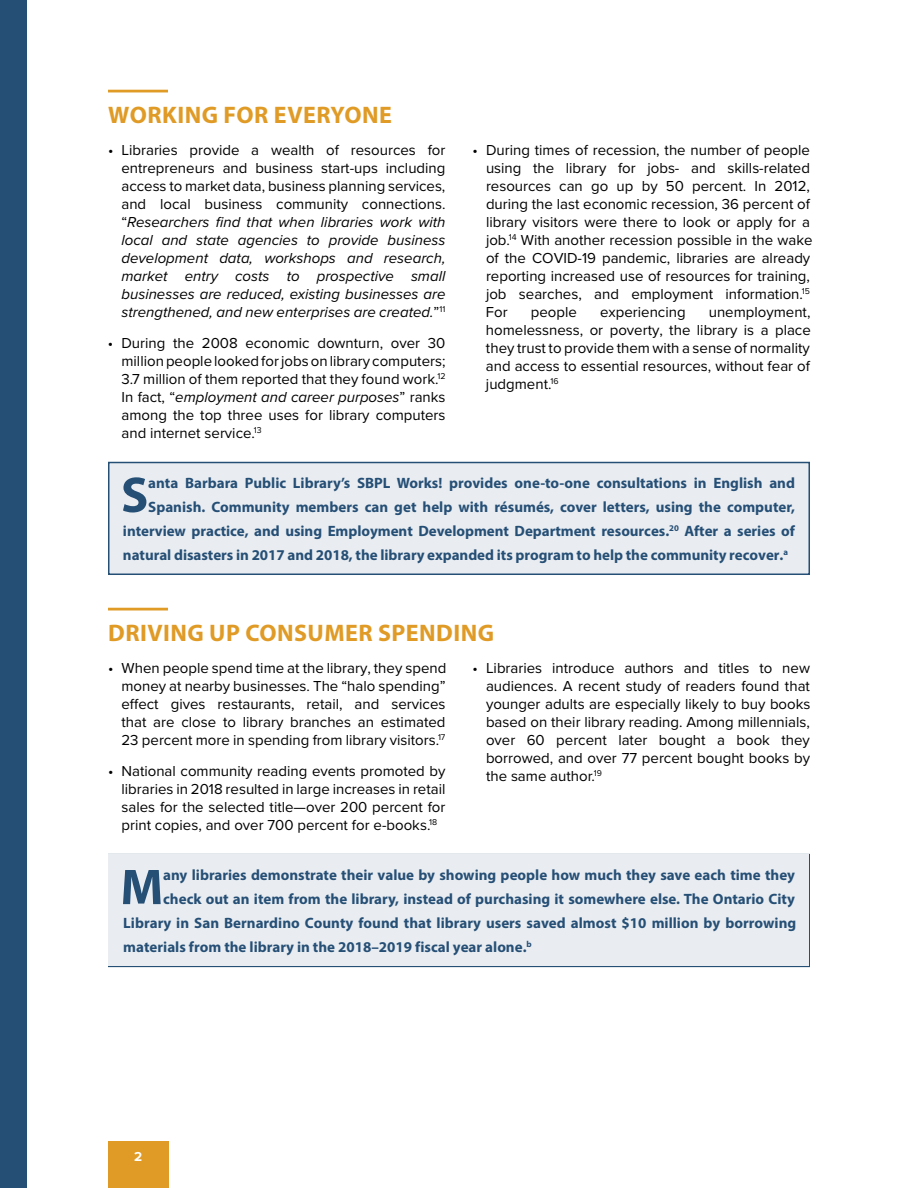
<style>
.page{position:relative;width:918px;height:1188px;background:#fff}
.page>*{position:absolute;margin:0;border:0;box-sizing:border-box;transform-origin:0 0}
.t1{font:700 50.55px "Myriad Pro";color:#264f76}
.t2{font:700 24px "Myriad Pro";letter-spacing:.02em;color:#e09b26}
.t3{font:15px/18px "Proxima Nova";color:#000;text-align:justify}
.t4{font:700 15px "Myriad Pro";color:#264f76}
.t5{font:italic 15px/18px "Proxima Nova";color:#000;text-align:justify}
.t6{font:700 13.5px "Proxima Nova";color:#fff}
.s1{font-style:normal}
.s2{font-style:italic}
</style>
<div class="page">
<div style="left:0;top:0;width:27px;height:1188px;background:#264f76"></div>
<div style="left:108px;top:1142px;width:60px;height:46px;background:#e09b26"></div>
<svg style="left:108px;top:461px;width:702px;height:507px"></svg>
<hr style="left:108px;top:608px;width:60px;height:3px;background:#e09b26">
<hr style="left:108px;top:90px;width:60px;height:2px;background:#e09b26">
<div style="left:109px;top:855px;width:700px;height:111px;background:#e9edf1"></div>
<h2 class="t2" style="left:108px;top:99px;width:285px">WORKING FOR EVERYONE</h2>
<p class="t5" style="left:121px;top:140px;width:326px;text-indent:-13px"><span class="s1">• Libraries provide a wealth of resources for entrepreneurs and business start-ups including access to market data, business planning services, and local business community connections. “</span>Researchers fnd that when libraries work with local and state agencies to provide business development data, workshops and research, market entry costs to prospective small businesses are reduced, existing businesses are strengthened, and new enterprises are created.<span class="s1">”</span><sup>11</sup></p>
<p class="t3" style="left:121px;top:333px;width:326px;text-indent:-14px">• During the 2008 economic downturn, over 30 million people looked for jobs on library computers; 3.7 million of them reported that they found work.<sup>12<br></sup>In fact, “<span class="s2">employment and career purposes</span>” ranks among the top three uses for library computers and internet service.<sup>13</sup></p>
<p class="t3" style="left:486px;top:140px;width:328px;text-align:left;text-indent:-13px">• During times of recession, the number of people using the library for jobs- and skills-related resources can go up by 50 percent. In 2012, during the last economic recession, 36 percent of library visitors were there to look or apply for a job.<sup>14</sup> With another recession possible in the wake of the COVID-19 pandemic, libraries are already reporting increased use of resources for training, job searches, and employment information.<sup>15<br></sup>For</p>
<p class="t3" style="left:486px;top:302px;width:326px;text-indent:223px">unemployment, homelessness, or poverty, the library is a place they trust to provide them with a sense of normality and access to essential resources, without fear of judgment.<sup>16</sup></p>
<p class="t3" style="left:531px;top:302px;width:48px">people</p>
<p class="t3" style="left:600px;top:302px;width:87px">experiencing</p>
<h1 class="t1" style="left:121px;top:462px;width:29px">S</h1>
<p class="t4" style="left:148px;top:473px;width:648px">anta Barbara Public Library’s SBPL Works! provides one-to-one consultations in English and</p>
<p class="t4" style="left:148px;top:497px;width:648px">Spanish. Community members can get help with résumés, cover letters, using the computer,</p>
<p class="t4" style="left:123px;top:521px;width:674px">interview practice, and using Employment Development Department resources.<sup>20</sup> After a series of</p>
<p class="t4" style="left:123px;top:545px;width:667px">natural disasters in 2017 and 2018, the library expanded its program to help the community recover.<sup>a</sup></p>
<h2 class="t2" style="left:108px;top:617px;width:387px">DRIVING UP CONSUMER SPENDING</h2>
<p class="t3" style="left:122px;top:658px;width:326px;text-indent:-14px">• When people spend time at the library, they spend money at nearby businesses. The “halo spending” effect gives restaurants, retail, and services that are close to library branches an estimated 23 percent more in spending from library visitors.<sup>17</sup></p>
<p class="t3" style="left:122px;top:762px;width:326px;text-indent:-14px">• National community reading events promoted by libraries in 2018 resulted in large increases in retail sales for the selected title—over 200 percent for print copies, and over 700 percent for e-books.<sup>18</sup></p>
<p class="t3" style="left:486px;top:658px;width:326px;text-indent:-14px">• Libraries introduce authors and titles to new audiences. A recent study of readers found that younger adults are especially likely to buy books based on their library reading. Among millennials, over 60 percent later bought a book they borrowed, and over 77 percent bought books by the same author.<sup>19</sup></p>
<h1 class="t1" style="left:120px;top:854px;width:44px">M</h1>
<p class="t4" style="left:163px;top:865px;width:633px">any libraries demonstrate their value by showing people how much they save each time they</p>
<p class="t4" style="left:163px;top:889px;width:633px">check out an item from the library, instead of purchasing it somewhere else. The Ontario City</p>
<p class="t4" style="left:123px;top:913px;width:674px">Library in San Bernardino County found that library users saved almost $10 million by borrowing</p>
<p class="t4" style="left:123px;top:937px;width:410px">materials from the library in the 2018–2019 fiscal year alone.<sup>b</sup></p>
<p class="t6" style="left:134px;top:1146px;width:10px">2</p>
</div>
